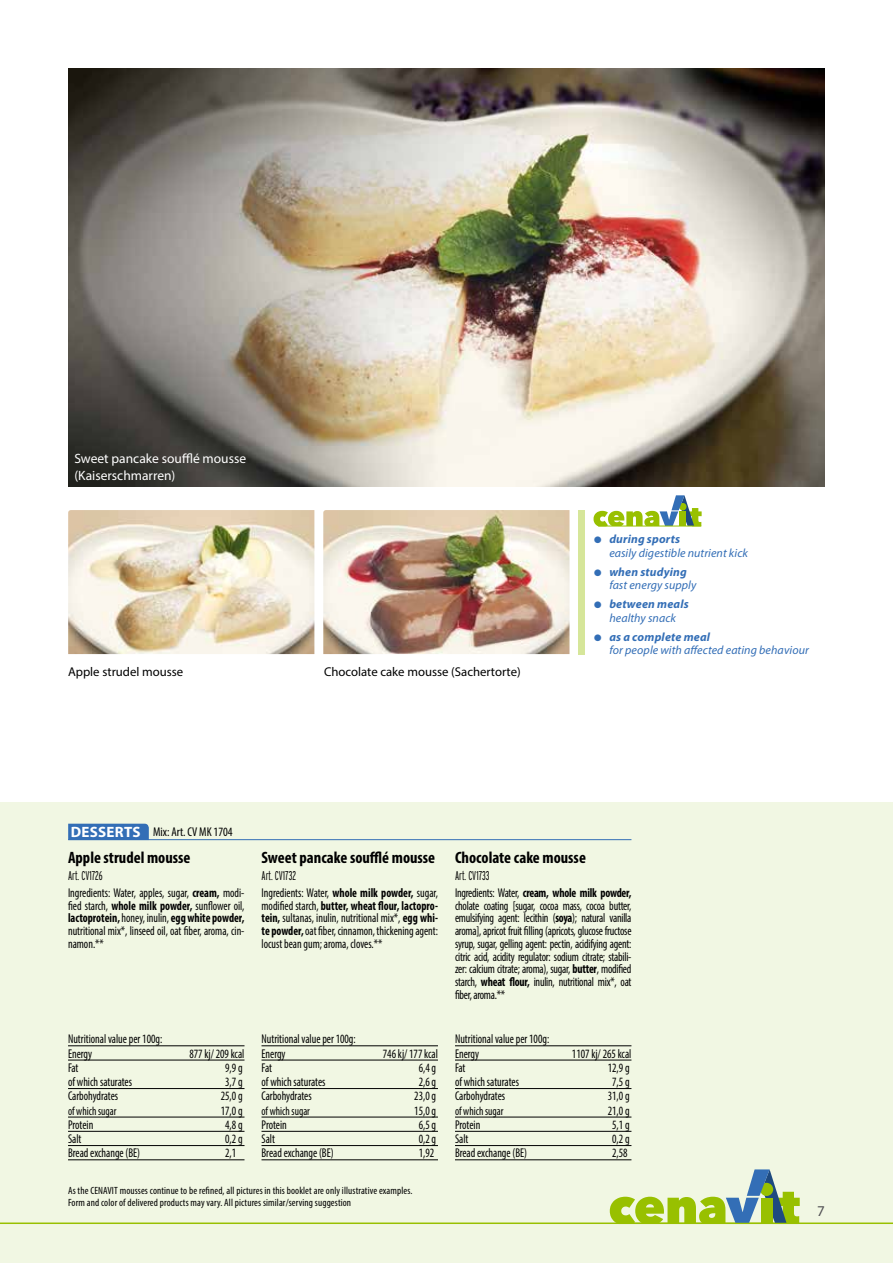
<style>
.page{position:relative;width:893px;height:1263px;background:#fff}
.page>*{position:absolute;margin:0;border:0;box-sizing:border-box;transform-origin:0 0}
.t1{font:700 condensed 16.5px "Myriad Pro";color:#000}
.t2{font:700 15px "Myriad Pro";letter-spacing:.02em;color:#fff}
.t3{font:15px "Myriad Pro";color:#504f53}
.t4{font:13.5px/16.2px "Myriad Pro";color:#fff}
.t5{font:condensed 12.75px/12.8px "Myriad Pro";color:#000;scale:.9 1}
.t6{font:12.75px "Myriad Pro";color:#000}
.t7{font:300 extra-condensed 12.75px "Interstate";color:#000;scale:.9 1}
.t8{font:condensed 12.75px "Myriad Pro";color:#000}
.t9{font:italic 12px/13.4px "Myriad Pro";letter-spacing:.01em;color:#336eb6}
.t10{font:condensed 12px "Myriad Pro";color:#000;scale:.9 1}
.t11{font:italic 700 12px/13.4px "Myriad Pro";letter-spacing:.015em;color:#336eb6;text-align:center}
.t12{font:condensed 10.5px/12px "Myriad Pro";letter-spacing:.01em;color:#000}
.s1{font-weight:700}
.s2{font-weight:400}
</style>
<div class="page">
<div style="left:0;top:802px;width:893px;height:461px;background:#f1f7e3"></div>
<img style="left:68px;top:68px;width:757px;height:418px">
<img style="left:68px;top:510px;width:246px;height:144px">
<img style="left:323px;top:510px;width:246px;height:144px">
<svg style="left:68px;top:824px;width:81px;height:15px"></svg>
<hr style="left:68px;top:839px;width:563px;height:1px;background:#336eb6">
<hr style="left:68px;top:1045px;width:176px;height:1px;background:#000">
<hr style="left:68px;top:1060px;width:176px;height:1px;background:#000">
<hr style="left:68px;top:1088px;width:176px;height:1px;background:#000">
<hr style="left:68px;top:1117px;width:176px;height:1px;background:#000">
<hr style="left:68px;top:1131px;width:176px;height:1px;background:#000">
<hr style="left:68px;top:1145px;width:176px;height:1px;background:#000">
<hr style="left:68px;top:1159px;width:176px;height:1px;background:#000">
<hr style="left:261px;top:1045px;width:177px;height:1px;background:#000">
<hr style="left:261px;top:1060px;width:177px;height:1px;background:#000">
<hr style="left:261px;top:1088px;width:177px;height:1px;background:#000">
<hr style="left:261px;top:1117px;width:177px;height:1px;background:#000">
<hr style="left:261px;top:1131px;width:177px;height:1px;background:#000">
<hr style="left:261px;top:1145px;width:177px;height:1px;background:#000">
<hr style="left:261px;top:1159px;width:177px;height:1px;background:#000">
<hr style="left:455px;top:1045px;width:176px;height:1px;background:#000">
<hr style="left:455px;top:1060px;width:176px;height:1px;background:#000">
<hr style="left:455px;top:1088px;width:176px;height:1px;background:#000">
<hr style="left:455px;top:1117px;width:176px;height:1px;background:#000">
<hr style="left:455px;top:1131px;width:176px;height:1px;background:#000">
<hr style="left:455px;top:1145px;width:176px;height:1px;background:#000">
<hr style="left:455px;top:1159px;width:176px;height:1px;background:#000">
<div style="left:578px;top:510px;width:7px;height:144px;background:#d6e69a"></div>
<hr style="left:599px;top:526px;width:102px;height:1px;background:#98c000">
<svg style="left:593px;top:495px;width:109px;height:31px"></svg>
<hr style="left:0;top:1222px;width:893px;height:2px;background:#98c000">
<svg style="left:610px;top:1169px;width:190px;height:54px"></svg>
<p class="t4" style="left:74px;top:451px;width:173px">Sweet pancake soufflé mousse (Kaiserschmarren)</p>
<p class="t6" style="left:68px;top:664px;width:117px">Apple strudel mousse</p>
<p class="t6" style="left:324px;top:664px;width:198px">Chocolate cake mousse (Sachertorte)</p>
<p class="t9" style="left:609px;top:532px;width:140px;text-indent:-15px">● <span class="s1">during sports<br></span>easily digestible nutrient kick</p>
<p class="t9" style="left:609px;top:565px;width:89px;text-indent:-15px">● <span class="s1">when studying </span>fast energy supply</p>
<p class="t11" style="left:594px;top:597px;width:96px">● between meals <span class="s2">healthy snack</span></p>
<p class="t9" style="left:609px;top:630px;width:201px;text-indent:-15px">● <span class="s1">as a complete meal<br></span>for people with affected eating behaviour</p>
<p class="t2" style="left:71px;top:822px;width:71px">DESSERTS</p>
<p class="t8" style="left:153px;top:824px;width:81px">Mix: Art. CV MK 1704</p>
<p class="t1" style="left:68px;top:847px;width:124px">Apple strudel mousse</p>
<p class="t7" style="left:68px;top:868px;width:40px">Art. CV1726</p>
<p class="t5" style="left:68px;top:886px;width:198px;text-align:justify">Ingredients: Water, apples, sugar, <span class="s1">cream,</span> modi&shy;fied starch, <span class="s1">whole milk powder,</span> sunflower oil, <span class="s1">lactoprotein,</span> honey, inulin, <span class="s1">egg white powder, </span>nutritional mix*, linseed oil, oat fiber, aroma, cin&shy;namon.**</p>
<p class="t1" style="left:261px;top:847px;width:175px">Sweet pancake soufflé mousse</p>
<p class="t7" style="left:261px;top:868px;width:40px">Art. CV1732</p>
<p class="t5" style="left:261px;top:886px;width:198px;text-align:justify">Ingredients: Water, <span class="s1">whole milk powder,</span> sugar, modified starch, <span class="s1">butter, wheat flour, lactopro&shy;tein,</span> sultanas, inulin, nutritional mix*, <span class="s1">egg whi&shy;te powder,</span> oat fiber, cinnamon, thickening agent: locust bean gum; aroma, cloves.**</p>
<p class="t1" style="left:455px;top:847px;width:132px">Chocolate cake mousse</p>
<p class="t7" style="left:455px;top:868px;width:40px">Art. CV1733</p>
<p class="t5" style="left:455px;top:886px;width:198px;text-align:justify">Ingredients: Water, <span class="s1">cream, whole milk powder, </span>cholate coating [sugar, cocoa mass, cocoa butter, emulsifying agent: lecithin (<span class="s1">soya</span>); natural vanilla aroma], apricot fruit filling (apricots, glucose fructose syrup, sugar, gelling agent: pectin, acidifying agent: citric acid, acidity regulator: sodium citrate; stabili&shy;zer: calcium citrate; aroma), sugar, <span class="s1">butter</span>, modified starch, <span class="s1">wheat flour,</span> inulin, nutritional mix*, oat fiber, aroma.**</p>
<p class="t5" style="left:68px;top:1032px;width:106px;line-height:14.2px">Nutritional value per 100g:<br>Energy</p>
<p class="t5" style="left:189px;top:1047px;width:63px">877 kj/ 209 kcal</p>
<p class="t5" style="left:261px;top:1032px;width:106px;line-height:14.2px">Nutritional value per 100g:<br>Energy</p>
<p class="t5" style="left:383px;top:1047px;width:63px">746 kj/ 177 kcal</p>
<p class="t5" style="left:455px;top:1032px;width:106px;line-height:14.2px">Nutritional value per 100g:<br>Energy</p>
<p class="t5" style="left:572px;top:1047px;width:68px">1107 kj/ 265 kcal</p>
<p class="t5" style="left:68px;top:1061px;width:13px">Fat</p>
<p class="t5" style="left:225px;top:1061px;width:21px">9,9 g</p>
<p class="t5" style="left:68px;top:1075px;width:73px">of which saturates</p>
<p class="t5" style="left:225px;top:1075px;width:21px">3,7 g</p>
<p class="t5" style="left:68px;top:1090px;width:57px">Carbohydrates</p>
<p class="t5" style="left:221px;top:1090px;width:26px">25,0 g</p>
<p class="t10" style="left:68px;top:1103px;width:55px">of which sugar</p>
<p class="t5" style="left:221px;top:1104px;width:26px">17,0 g</p>
<p class="t5" style="left:68px;top:1118px;width:30px">Protein</p>
<p class="t5" style="left:225px;top:1118px;width:21px">4,8 g</p>
<p class="t5" style="left:68px;top:1132px;width:17px">Salt</p>
<p class="t5" style="left:225px;top:1132px;width:21px">0,2 g</p>
<p class="t5" style="left:68px;top:1147px;width:82px">Bread exchange (BE)</p>
<p class="t5" style="left:225px;top:1147px;width:14px">2,1</p>
<p class="t5" style="left:261px;top:1061px;width:13px">Fat</p>
<p class="t5" style="left:419px;top:1061px;width:21px">6,4 g</p>
<p class="t5" style="left:261px;top:1075px;width:73px">of which saturates</p>
<p class="t5" style="left:419px;top:1075px;width:21px">2,6 g</p>
<p class="t5" style="left:261px;top:1090px;width:57px">Carbohydrates</p>
<p class="t5" style="left:414px;top:1090px;width:26px">23,0 g</p>
<p class="t10" style="left:261px;top:1103px;width:55px">of which sugar</p>
<p class="t5" style="left:414px;top:1104px;width:26px">15,0 g</p>
<p class="t5" style="left:261px;top:1118px;width:30px">Protein</p>
<p class="t5" style="left:419px;top:1118px;width:21px">6,5 g</p>
<p class="t5" style="left:261px;top:1132px;width:17px">Salt</p>
<p class="t5" style="left:419px;top:1132px;width:21px">0,2 g</p>
<p class="t5" style="left:261px;top:1147px;width:82px">Bread exchange (BE)</p>
<p class="t5" style="left:419px;top:1147px;width:19px">1,92</p>
<p class="t5" style="left:455px;top:1061px;width:13px">Fat</p>
<p class="t5" style="left:608px;top:1061px;width:26px">12,9 g</p>
<p class="t5" style="left:455px;top:1075px;width:73px">of which saturates</p>
<p class="t5" style="left:612px;top:1075px;width:21px">7,5 g</p>
<p class="t5" style="left:455px;top:1090px;width:57px">Carbohydrates</p>
<p class="t5" style="left:608px;top:1090px;width:26px">31,0 g</p>
<p class="t10" style="left:455px;top:1103px;width:55px">of which sugar</p>
<p class="t5" style="left:608px;top:1104px;width:26px">21,0 g</p>
<p class="t5" style="left:455px;top:1118px;width:30px">Protein</p>
<p class="t5" style="left:612px;top:1118px;width:21px">5,1 g</p>
<p class="t5" style="left:455px;top:1132px;width:17px">Salt</p>
<p class="t5" style="left:612px;top:1132px;width:21px">0,2 g</p>
<p class="t5" style="left:455px;top:1147px;width:82px">Bread exchange (BE)</p>
<p class="t5" style="left:612px;top:1147px;width:19px">2,58</p>
<p class="t12" style="left:68px;top:1185px;width:346px">As the CENAVIT mousses continue to be refined, all pictures in this booklet are only illustrative examples.<br>Form and color of delivered products may vary. All pictures similar/serving suggestion</p>
<p class="t3" style="left:817px;top:1202px;width:9px">7</p>
</div>
